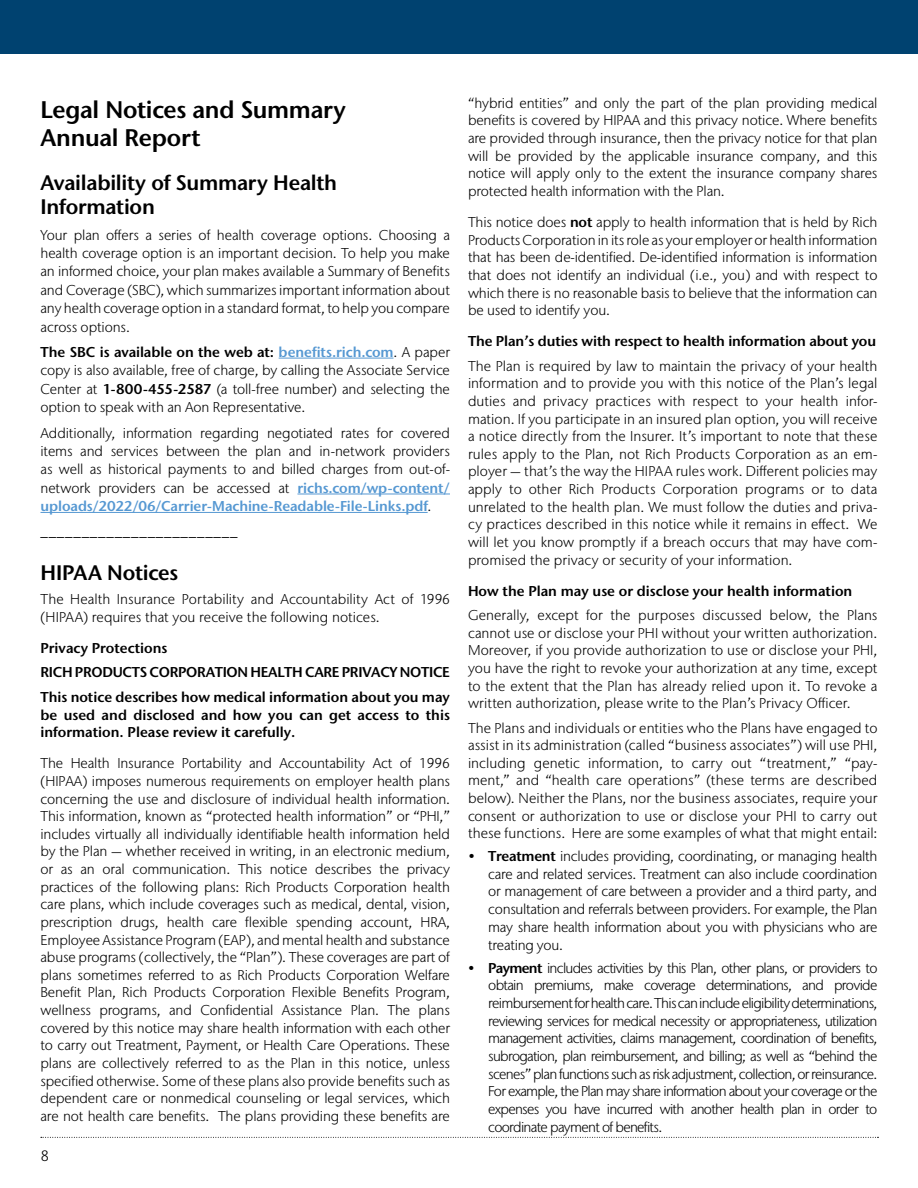
<style>
.page{position:relative;width:918px;height:1188px;background:#fff}
.page>*{position:absolute;margin:0;border:0;box-sizing:border-box;transform-origin:0 0}
.t1{font:600 24px/28.5px "Stone Sans IIITC Pro";letter-spacing:-.015em;color:#000}
.t2{font:600 21px/24px "Stone Sans IIITC Pro";letter-spacing:-.015em;color:#000}
.t3{font:300 15px "Stone Sans IIITC Pro";color:#000}
.t4{font:300 14.25px/17.7px "Stone Sans IIITC Pro";letter-spacing:-.005em;color:#000;text-align:justify}
.t5{font:600 14.25px/24.5px "Stone Sans IIITC Pro";color:#000}
.s1{font-weight:600}
.s2{font-weight:600;color:#5698d2}
</style>
<div class="page">
<svg style="left:41px;top:1137px;width:838px;height:1px"></svg>
<div style="left:0;top:0;width:918px;height:54px;background:#004270"></div>
<hr style="left:279px;top:358px;width:115px;height:1px;background:#5698d2">
<hr style="left:297px;top:494px;width:153px;height:1px;background:#5698d2">
<hr style="left:40px;top:512px;width:388px;height:1px;background:#5698d2">
<h1 class="t1" style="left:40px;top:95px;width:307px">Legal Notices and Summary<br>Annual Report</h1>
<h2 class="t2" style="left:40px;top:171px;width:298px">Availability of Summary Health<br>Information</h2>
<p class="t4" style="left:40px;top:225px;width:411px;line-height:18.5px">Your plan offers a series of health coverage options. Choosing a health coverage option is an important decision. To help you make an informed choice, your plan makes available a Summary of Benefits and Coverage (SBC), which summarizes important information about any health coverage option in a standard format, to help you compare across options.</p>
<p class="t4" style="left:40px;top:343px;width:411px;line-height:18.5px"><span class="s1">The SBC is available on the web at:</span> <span class="s2">benefits.rich.com</span>. A paper copy is also available, free of charge, by calling the Associate Service Center at <span class="s1">1-800-455-2587</span> (a toll-free number) and selecting the option to speak with an Aon Representative.</p>
<p class="t4" style="left:40px;top:423px;width:411px;line-height:18.5px">Additionally, information regarding negotiated rates for covered items and services between the plan and in-network providers as well as historical payments to and billed charges from out-of&shy;network providers can be accessed at <span class="s2">richs.com/wp-content/ uploads/2022/06/Carrier-Machine-Readable-File-Links.pdf</span>.</p>
<p class="t4" style="left:40px;top:522px;width:199px">________________________</p>
<h2 class="t2" style="left:40px;top:560px;width:139px">HIPAA Notices</h2>
<p class="t4" style="left:40px;top:590px;width:411px">The Health Insurance Portability and Accountability Act of 1996 (HIPAA) requires that you receive the following notices.</p>
<p class="t5" style="left:40px;top:636px;width:411px">Privacy Protections<br>RICH PRODUCTS CORPORATION HEALTH CARE PRIVACY NOTICE<br>This notice describes how medical information about you may</p>
<p class="t5" style="left:40px;top:705px;width:411px;line-height:17.7px">be used and disclosed and how you can get access to this information. Please review it carefully.</p>
<p class="t4" style="left:40px;top:754px;width:411px">The Health Insurance Portability and Accountability Act of 1996 (HIPAA) imposes numerous requirements on employer health plans concerning the use and disclosure of individual health information.<br>This information, known as “protected health information” or “PHI,” includes virtually all individually identifiable health information held by the Plan — whether received in writing, in an electronic medium, or as an oral communication. This notice describes the privacy practices of the following plans: Rich Products Corporation health care plans, which include coverages such as medical, dental, vision, prescription drugs, health care flexible spending account, HRA, Employee Assistance Program (EAP), and mental health and substance abuse programs (collectively, the “Plan”). These coverages are part of plans sometimes referred to as Rich Products Corporation Welfare Benefit Plan, Rich Products Corporation Flexible Benefits Program, wellness programs, and Confidential Assistance Plan. The plans covered by this notice may share health information with each other to carry out Treatment, Payment, or Health Care Operations. These plans are collectively referred to as the Plan in this notice, unless specified otherwise. Some of these plans also provide benefits such as dependent care or nonmedical counseling or legal services, which are not health care benefits. The plans providing these benefits are</p>
<p class="t3" style="left:40px;top:1147px;width:10px">8</p>
<p class="t4" style="left:468px;top:94px;width:411px">“hybrid entities” and only the part of the plan providing medical benefits is covered by HIPAA and this privacy notice. Where benefits are provided through insurance, then the privacy notice for that plan will be provided by the applicable insurance company, and this notice will apply only to the extent the insurance company shares protected health information with the Plan.</p>
<p class="t4" style="left:468px;top:213px;width:411px">This notice does <span class="s1">not</span> apply to health information that is held by Rich Products Corporation in its role as your employer or health information that has been de-identified. De-identified information is information that does not identify an individual (i.e., you) and with respect to which there is no reasonable basis to believe that the information can be used to identify you.</p>
<p class="t5" style="left:468px;top:329px;width:410px">The Plan’s duties with respect to health information about you</p>
<p class="t4" style="left:468px;top:357px;width:411px">The Plan is required by law to maintain the privacy of your health information and to provide you with this notice of the Plan’s legal duties and privacy practices with respect to your health infor&shy;mation. If you participate in an insured plan option, you will receive a notice directly from the Insurer. It’s important to note that these rules apply to the Plan, not Rich Products Corporation as an em&shy;ployer — that’s the way the HIPAA rules work. Different policies may apply to other Rich Products Corporation programs or to data unrelated to the health plan. We must follow the duties and priva&shy;cy practices described in this notice while it remains in effect. We will let you know promptly if a breach occurs that may have com&shy;promised the privacy or security of your information.</p>
<p class="t5" style="left:468px;top:578px;width:386px">How the Plan may use or disclose your health information</p>
<p class="t4" style="left:468px;top:606px;width:411px">Generally, except for the purposes discussed below, the Plans cannot use or disclose your PHI without your written authorization.<br>Moreover, if you provide authorization to use or disclose your PHI, you have the right to revoke your authorization at any time, except to the extent that the Plan has already relied upon it. To revoke a written authorization, please write to the Plan’s Privacy Officer.</p>
<p class="t4" style="left:468px;top:719px;width:411px">The Plans and individuals or entities who the Plans have engaged to assist in its administration (called “business associates”) will use PHI, including genetic information, to carry out “treatment,” “pay&shy;ment,” and “health care operations” (these terms are described below). Neither the Plans, nor the business associates, require your consent or authorization to use or disclose your PHI to carry out these functions. Here are some examples of what that might entail:</p>
<p class="t4" style="left:488px;top:847px;width:391px;text-indent:-20px">• <span class="s1">Treatment</span> includes providing, coordinating, or managing health care and related services. Treatment can also include coordination or management of care between a provider and a third party, and consultation and referrals between providers. For example, the Plan may share health information about you with physicians who are treating you.</p>
<p class="t4" style="left:488px;top:959px;width:391px;text-indent:-20px">• <span class="s1">Payment</span> includes activities by this Plan, other plans, or providers to obtain premiums, make coverage determinations, and provide reimbursement for health care. This can include eligibility determinations, reviewing services for medical necessity or appropriateness, utilization management activities, claims management, coordination of benefits, subrogation, plan reimbursement, and billing; as well as “behind the scenes” plan functions such as risk adjustment, collection, or reinsurance.<br>For example, the Plan may share information about your coverage or the expenses you have incurred with another health plan in order to coordinate payment of benefits.</p>
</div>
